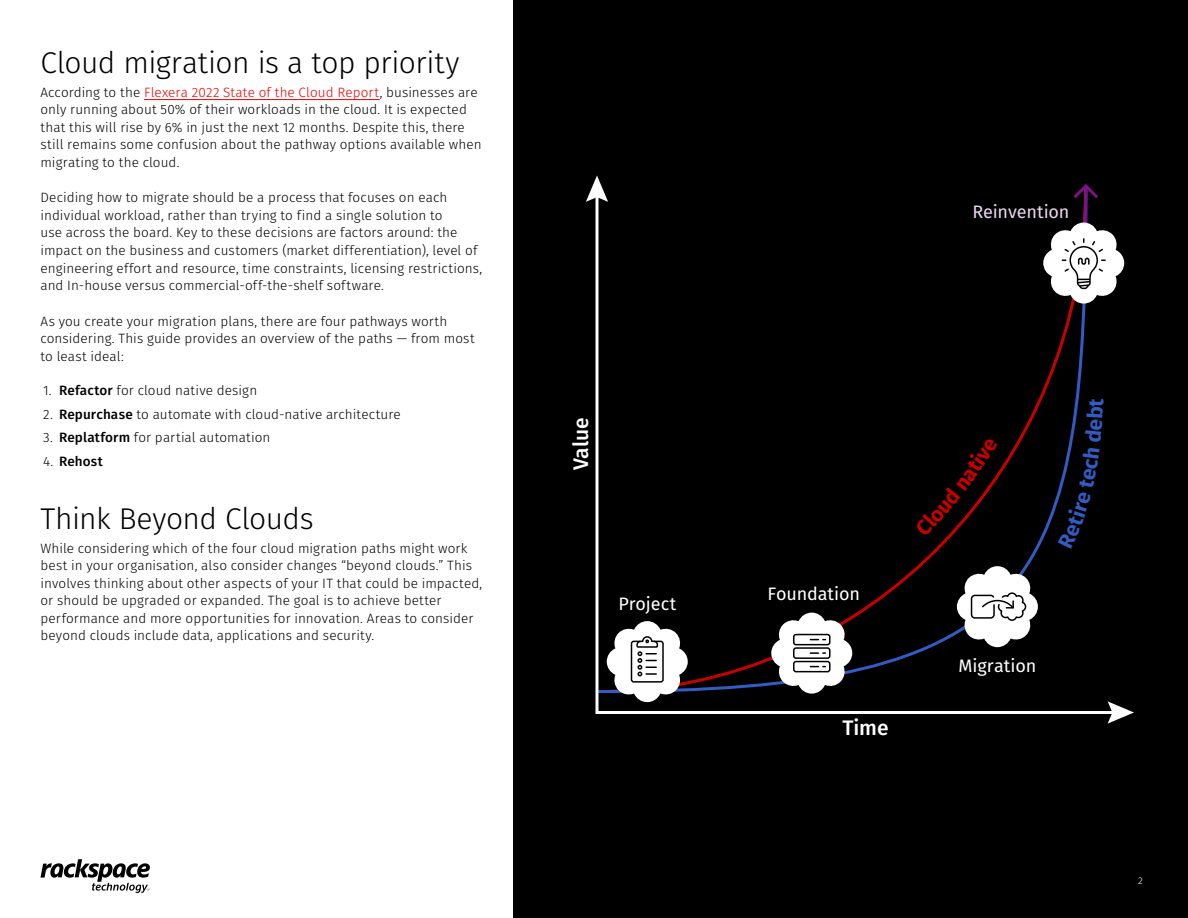
<style>
.page{position:relative;width:1188px;height:918px;background:#fff}
.page>*{position:absolute;margin:0;border:0;box-sizing:border-box;transform-origin:0 0}
.t1{font:300 30px "Fira Sans";letter-spacing:-.02em;color:#000}
.t2{font:500 21px "Fira Sans";letter-spacing:-.01em;color:#fff}
.t3{font:18px "Fira Sans";letter-spacing:-.01em;color:#fff}
.t4{font:18px "Fira Sans";letter-spacing:-.01em;color:#edd6f3}
.Paragraph{font:300 13.5px/17.5px "Fira Sans";letter-spacing:.005em;color:#000}
.t5{font:500 13.5px "Fira Sans";letter-spacing:.01em;color:#000}
.t6{font:300 9.75px "Fira Sans";color:#fff}
.s1{color:#eb0000}
.s2{font-weight:500}
.s3{font-weight:300}
</style>
<div class="page">
<hr style="left:144px;top:99px;width:236px;height:1px;background:#eb0000">
<div style="left:513px;top:0;width:675px;height:918px;background:#000"></div>
<svg style="left:595px;top:202px;width:513px;height:512px"></svg>
<svg style="left:586px;top:176px;width:22px;height:26px"></svg>
<svg style="left:1108px;top:701px;width:26px;height:23px"></svg>
<svg style="left:771px;top:613px;width:81px;height:81px"></svg>
<div style="left:793px;top:634px;width:38px;height:11px;border:2px solid #000;border-radius:2px"></div>
<svg style="left:957px;top:566px;width:81px;height:81px"></svg>
<svg style="left:607px;top:621px;width:81px;height:81px"></svg>
<svg style="left:1043px;top:184px;width:81px;height:120px"></svg>
<svg style="left:40px;top:859px;width:110px;height:34px"></svg>
<svg style="left:1058px;top:398px;width:46px;height:151px"></svg>
<svg style="left:915px;top:438px;width:83px;height:98px"></svg>
<h2 class="t1" style="left:40px;top:41px;width:421px">Cloud migration is a top priority</h2>
<p class="Paragraph" style="left:40px;top:83px;width:443px">According to the <span class="s1">Flexera 2022 State of the Cloud Report</span>, businesses are only running about 50% of their workloads in the cloud. It is expected that this will rise by 6% in just the next 12 months. Despite this, there still remains some confusion about the pathway options available when migrating to the cloud.</p>
<p class="Paragraph" style="left:40px;top:189px;width:443px">Deciding how to migrate should be a process that focuses on each individual workload, rather than trying to find a single solution to<br>use across the board. Key to these decisions are factors around: the impact on the business and customers (market differentiation), level of engineering effort and resource, time constraints, licensing restrictions, and In-house versus commercial-off-the-shelf software.</p>
<p class="Paragraph" style="left:40px;top:312px;width:436px">As you create your migration plans, there are four pathways worth considering. This guide provides an overview of the paths — from most to least ideal:</p>
<p class="Paragraph" style="left:43px;top:381px;width:216px">1. <span class="s2">Refactor</span> for cloud native design</p>
<p class="Paragraph" style="left:43px;top:405px;width:359px">2. <span class="s2">Repurchase</span> to automate with cloud-native architecture</p>
<p class="Paragraph" style="left:43px;top:429px;width:229px">3. <span class="s2">Replatform</span> for partial automation</p>
<p class="t5" style="left:43px;top:450px;width:61px"><span class="s3">4.</span> Rehost</p>
<h2 class="t1" style="left:40px;top:497px;width:275px">Think Beyond Clouds</h2>
<p class="Paragraph" style="left:40px;top:539px;width:443px">While considering which of the four cloud migration paths might work best in your organisation, also consider changes “beyond clouds.” This involves thinking about other aspects of your IT that could be impacted, or should be upgraded or expanded. The goal is to achieve better performance and more opportunities for innovation. Areas to consider beyond clouds include data, applications and security.</p>
<p class="t2" style="left:564px;top:470px;width:54px;rotate:-90deg">Value</p>
<p class="t3" style="left:618px;top:590px;width:60px">Project</p>
<p class="t4" style="left:973px;top:198px;width:98px">Reinvention</p>
<p class="t3" style="left:768px;top:580px;width:94px">Foundation</p>
<p class="t2" style="left:842px;top:711px;width:48px">Time</p>
<p class="t3" style="left:959px;top:652px;width:79px">Migration</p>
<p class="t6" style="left:1138px;top:874px;width:6px">2</p>
</div>
